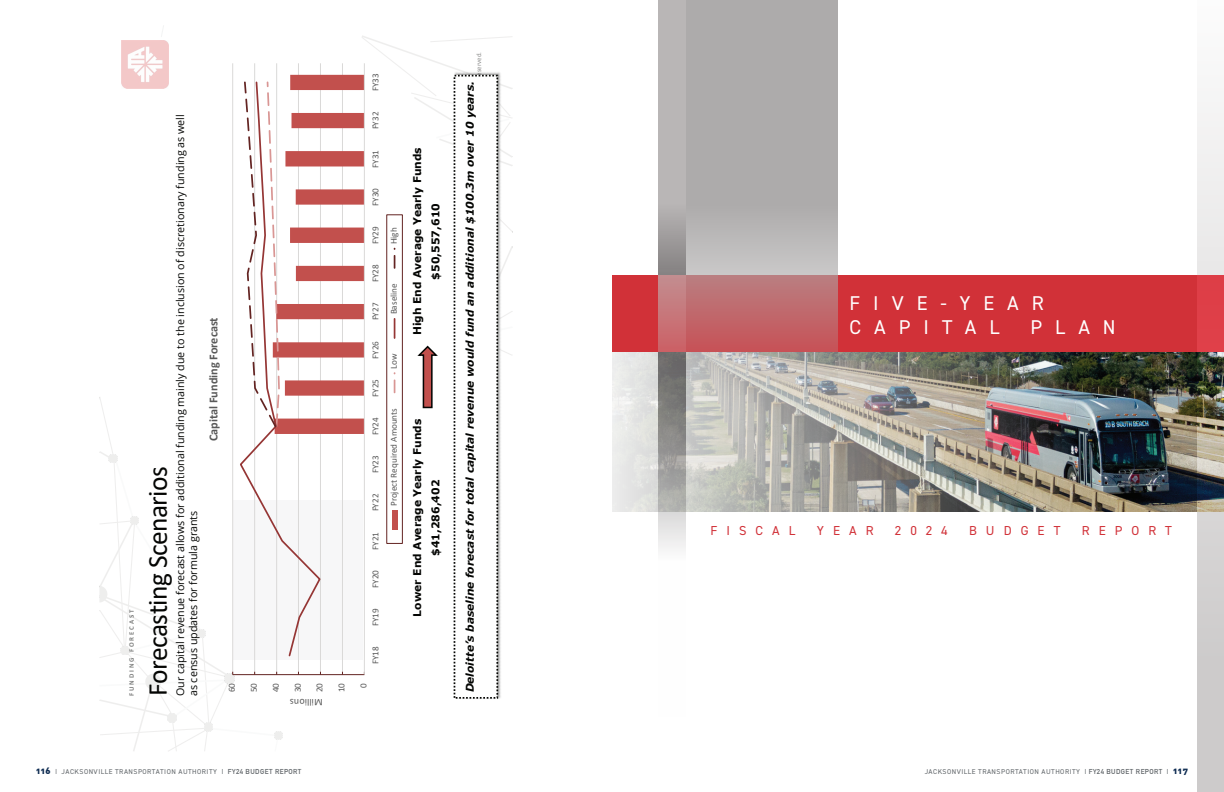
<style>
.page{position:relative;width:1224px;height:792px;background:#fff}
.page>*{position:absolute;margin:0;border:0;box-sizing:border-box;transform-origin:0 0}
.t1{font:27.5px "Calibri";letter-spacing:-.02em;color:#040503}
.t2{font:20px/24px "DIN2014";letter-spacing:.65em;color:#fff}
.t3{font:13px "DIN2014";letter-spacing:.7em;color:#d13138}
.t4{font:700 12.2px "Calibri";color:#595959}
.t5{font:10.7px/12.8px "Open Sans";color:#040503}
.t6{font:italic 700 10.7px "Verdana";color:#040503}
.t7{font:700 10.7px/18.3px "Verdana";color:#040503;text-align:center}
.t8{font:9.9px "Calibri";letter-spacing:.005em;color:#595959}
.t9{font:9.2px "Calibri";letter-spacing:-.005em;color:#595959}
.t10{font:7px "DIN2014";letter-spacing:.07em;color:#5e6367}
.t11{font:700 6.9px "Calibri";letter-spacing:.275em;color:#7f807f}
.s1{font-family:"DIN Alternate";font-weight:900;font-size:9px;color:#0d2b51}
.s2{font-family:"DIN Alternate";font-weight:700}
</style>
<div class="page">
<svg style="left:100px;top:26px;width:412px;height:725px"></svg>
<img style="left:452px;top:70px;width:51px;height:630px">
<div style="left:454px;top:76px;width:43px;height:622px;background:#fff"></div>
<div style="left:486px;top:54px;width:15px;height:16px;background:#fff"></div>
<div style="left:612px;top:276px;width:612px;height:76px;background:#d13138"></div>
<svg style="left:685px;top:0;width:152px;height:352px;fill:#adabab"></svg>
<img style="left:612px;top:352px;width:585px;height:160px">
<svg style="left:658px;top:0;width:27px;height:549px"></svg>
<svg style="left:1197px;top:102px;width:27px;height:690px"></svg>
<p class="t11" style="left:127px;top:696px;width:88px;rotate:-90deg">FUNDING FORECAST</p>
<p class="t5" style="left:174px;top:696px;width:584px;rotate:-90deg">Our capital revenue forecast allows for additional funding mainly due to the inclusion of discretionary funding as well as census updates for formula grants</p>
<h1 class="t1" style="left:139px;top:696px;width:232px;rotate:-90deg">Forecasting Scenarios</h1>
<p class="t4" style="left:205px;top:441px;width:125px;rotate:-90deg">Capital Funding Forecast</p>
<p class="t9" style="left:225px;top:692px;width:11px;rotate:-90deg">60</p>
<p class="t9" style="left:247px;top:692px;width:11px;rotate:-90deg">50</p>
<p class="t9" style="left:269px;top:692px;width:11px;rotate:-90deg">40</p>
<p class="t9" style="left:291px;top:692px;width:11px;rotate:-90deg">30</p>
<p class="t9" style="left:313px;top:692px;width:11px;rotate:-90deg">20</p>
<p class="t9" style="left:335px;top:692px;width:11px;rotate:-90deg">10</p>
<p class="t8" style="left:323px;top:709px;width:34px;rotate:-180deg">Millions</p>
<p class="t9" style="left:369px;top:91px;width:19px;rotate:-90deg">FY33</p>
<p class="t9" style="left:369px;top:129px;width:19px;rotate:-90deg">FY32</p>
<p class="t9" style="left:369px;top:168px;width:19px;rotate:-90deg">FY31</p>
<p class="t9" style="left:369px;top:206px;width:19px;rotate:-90deg">FY30</p>
<p class="t9" style="left:369px;top:244px;width:19px;rotate:-90deg">FY29</p>
<p class="t9" style="left:369px;top:282px;width:19px;rotate:-90deg">FY28</p>
<p class="t9" style="left:369px;top:320px;width:19px;rotate:-90deg">FY27</p>
<p class="t9" style="left:369px;top:359px;width:19px;rotate:-90deg">FY26</p>
<p class="t9" style="left:369px;top:397px;width:19px;rotate:-90deg">FY25</p>
<p class="t9" style="left:369px;top:435px;width:19px;rotate:-90deg">FY24</p>
<p class="t9" style="left:369px;top:473px;width:19px;rotate:-90deg">FY23</p>
<p class="t9" style="left:369px;top:511px;width:19px;rotate:-90deg">FY22</p>
<p class="t9" style="left:369px;top:550px;width:19px;rotate:-90deg">FY21</p>
<p class="t9" style="left:369px;top:588px;width:19px;rotate:-90deg">FY20</p>
<p class="t9" style="left:369px;top:626px;width:19px;rotate:-90deg">FY19</p>
<p class="t9" style="left:369px;top:664px;width:19px;rotate:-90deg">FY18</p>
<p class="t9" style="left:357px;top:688px;width:6px;rotate:-90deg">0</p>
<p class="t9" style="left:387px;top:244px;width:19px;rotate:-90deg">High</p>
<p class="t9" style="left:387px;top:314px;width:32px;rotate:-90deg">Baseline</p>
<p class="t9" style="left:387px;top:369px;width:16px;rotate:-90deg">Low</p>
<p class="t9" style="left:387px;top:506px;width:99px;rotate:-90deg">Project Required Amounts</p>
<p class="t7" style="left:408px;top:335px;width:190px;rotate:-90deg">High End Average Yearly Funds $50,557,610</p>
<p class="t7" style="left:408px;top:617px;width:199px;rotate:-90deg">Lower End Average Yearly Funds $41,286,402</p>
<p class="t6" style="left:462px;top:692px;width:613px;rotate:-90deg">Deloitte’s baseline forecast for total capital revenue would fund an additional $100.3m over 10 years.</p>
<h2 class="t2" style="left:850px;top:290px;width:196px">FIVE-YEAR<br>CAPITAL</h2>
<h2 class="t2" style="left:1030px;top:314px;width:87px">PLAN</h2>
<p class="t3" style="left:710px;top:523px;width:86px">FISCAL</p>
<p class="t3" style="left:817px;top:523px;width:58px">YEAR</p>
<p class="t3" style="left:895px;top:523px;width:54px">2024</p>
<p class="t3" style="left:969px;top:523px;width:93px">BUDGET</p>
<p class="t3" style="left:1082px;top:523px;width:92px">REPORT</p>
<p class="t10" style="left:36px;top:767px;width:267px"><span class="s1">116</span> <span class="s2">|</span> JACKSONVILLE TRANSPORTATION AUTHORITY <span class="s2">| FY24 BUDGET REPORT</span></p>
<p class="t10" style="left:925px;top:767px;width:265px">JACKSONVILLE TRANSPORTATION AUTHORITY <span class="s2">| FY24 BUDGET REPORT |</span> <span class="s1">117</span></p>
</div>
